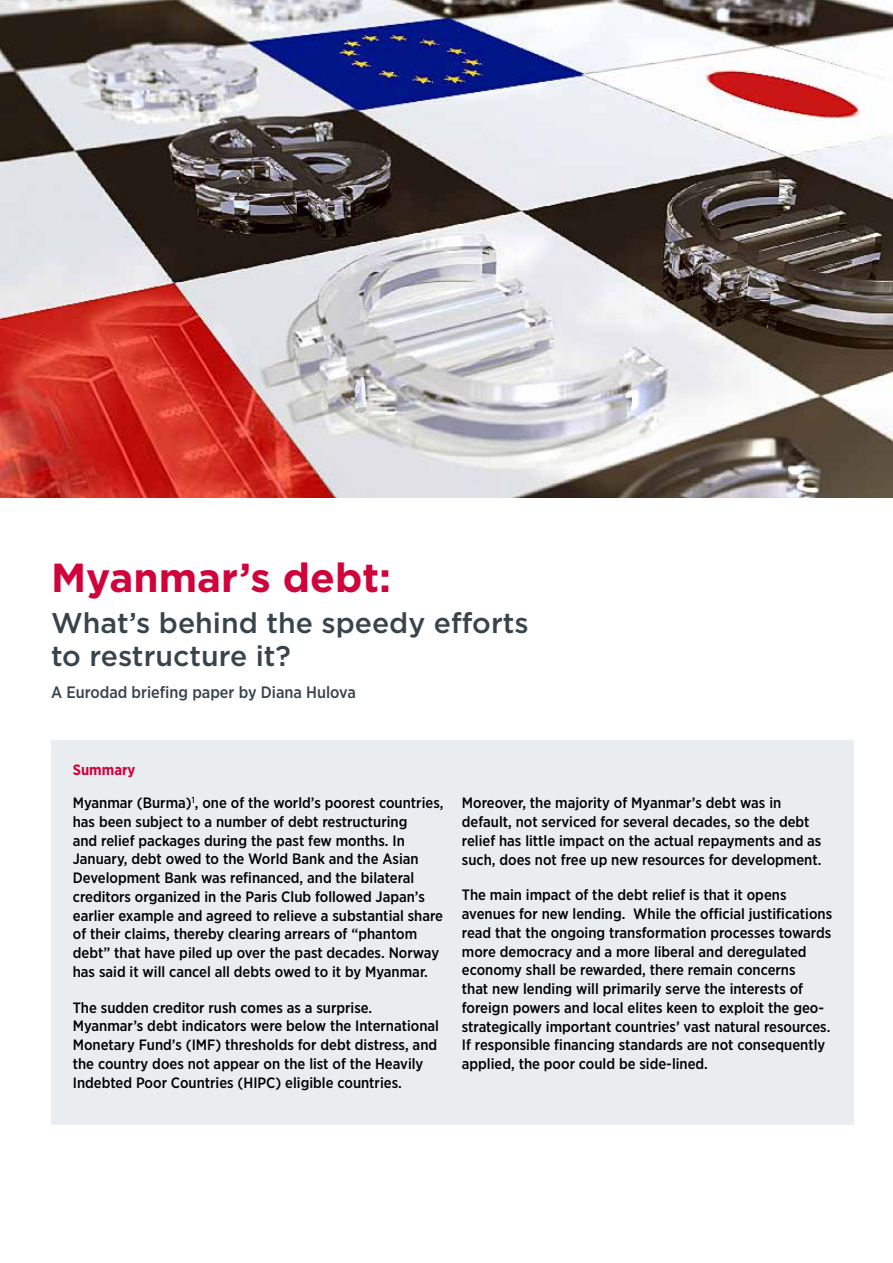
<style>
.page{position:relative;width:893px;height:1263px;background:#fff}
.page>*{position:absolute;margin:0;border:0;box-sizing:border-box;transform-origin:0 0}
.t1{font:700 40.5px "Gotham HTF";color:#d0043c}
.t2{font:500 28.5px/33px "Gotham HTF";color:#37444c}
.t3{font:500 16.5px "Gotham Narrow";color:#37444c}
.t4{font:500 15px/18.8px "Gotham Narrow";color:#000}
.t5{font:700 15px "Gotham Narrow";color:#d0043c}
</style>
<div class="page">
<div style="left:52px;top:741px;width:802px;height:384px;background:#eaedef"></div>
<img style="left:0;top:0;width:893px;height:497px">
<h1 class="t1" style="left:51px;top:554px;width:342px">Myanmar’s debt:</h1>
<h2 class="t2" style="left:51px;top:606px;width:479px">What’s behind the speedy efforts to restructure it?</h2>
<p class="t3" style="left:51px;top:681px;width:306px">A Eurodad briefing paper by Diana Hulova</p>
<p class="t5" style="left:73px;top:760px;width:64px">Summary</p>
<p class="t4" style="left:73px;top:793px;width:372px">Myanmar (Burma)<sup>1</sup>, one of the world’s poorest countries, has been subject to a number of debt restructuring<br>and relief packages during the past few months. In January, debt owed to the World Bank and the Asian Development Bank was refinanced, and the bilateral creditors organized in the Paris Club followed Japan’s earlier example and agreed to relieve a substantial share of their claims, thereby clearing arrears of “phantom debt” that have piled up over the past decades. Norway has said it will cancel all debts owed to it by Myanmar.</p>
<p class="t4" style="left:73px;top:998px;width:368px">The sudden creditor rush comes as a surprise.<br>Myanmar’s debt indicators were below the International Monetary Fund’s (IMF) thresholds for debt distress, and the country does not appear on the list of the Heavily Indebted Poor Countries (HIPC) eligible countries.</p>
<p class="t4" style="left:462px;top:793px;width:361px">Moreover, the majority of Myanmar’s debt was in default, not serviced for several decades, so the debt relief has little impact on the actual repayments and as such, does not free up new resources for development.</p>
<p class="t4" style="left:462px;top:885px;width:372px">The main impact of the debt relief is that it opens avenues for new lending. While the official justifications read that the ongoing transformation processes towards more democracy and a more liberal and deregulated economy shall be rewarded, there remain concerns<br>that new lending will primarily serve the interests of foreign powers and local elites keen to exploit the geo&shy;strategically important countries’ vast natural resources.<br>If responsible financing standards are not consequently applied, the poor could be side-lined.</p>
</div>
